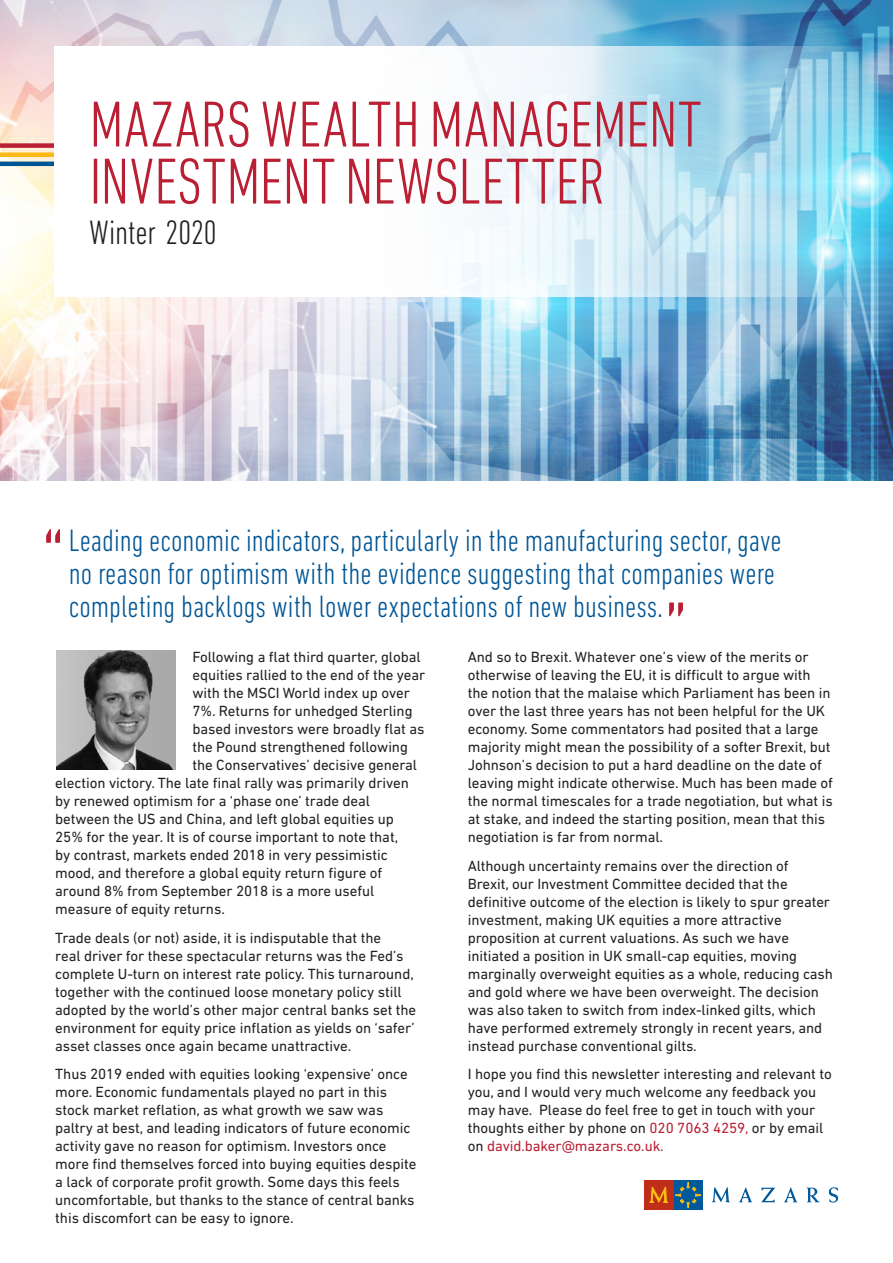
<style>
.page{position:relative;width:893px;height:1263px;background:#fff}
.page>*{position:absolute;margin:0;border:0;box-sizing:border-box;transform-origin:0 0}
.t1{font:300 condensed 87px "DIN Next LT Pro";color:#ba1f33}
.t2{font:300 condensed 66px/57px "DIN Next LT Pro";color:#ba1f33}
.t3{font:300 condensed 34.5px "DIN Next LT Pro";letter-spacing:-.005em;color:#231f20}
.t4{font:300 condensed 31.5px/33px "DIN Next LT Pro";color:#005595}
.t5{font:15px/18px "DIN Next LT Pro";letter-spacing:-.005em;color:#231f20}
.s1{color:#ba1f33}
</style>
<div class="page">
<img style="left:0;top:0;width:893px;height:480px">
<div style="left:673px;top:1180px;width:30px;height:30px;background:#00599b"></div>
<div style="left:644px;top:1180px;width:29px;height:30px;background:#c02d19"></div>
<svg style="left:739px;top:1187px;width:13px;height:15px"></svg>
<svg style="left:761px;top:1187px;width:14px;height:15px"></svg>
<svg style="left:784px;top:1187px;width:13px;height:15px"></svg>
<svg style="left:807px;top:1187px;width:12px;height:15px"></svg>
<svg style="left:829px;top:1187px;width:9px;height:15px"></svg>
<svg style="left:650px;top:1187px;width:18px;height:16px"></svg>
<svg style="left:675px;top:1182px;width:26px;height:26px"></svg>
<div style="left:681px;top:1188px;width:14px;height:14px;background:#00599b;border-radius:50%"></div>
<svg style="left:712px;top:1187px;width:18px;height:15px"></svg>
<svg style="left:0;top:160px;width:54px;height:7px"></svg>
<svg style="left:0;top:151px;width:54px;height:7px"></svg>
<svg style="left:0;top:142px;width:54px;height:7px"></svg>
<svg style="left:54px;top:46px;width:818px;height:251px"></svg>
<img style="left:56px;top:651px;width:119px;height:118px">
<h2 class="t2" style="left:89px;top:95px;width:614px">MAZARS WEALTH MANAGEMENT<br>INVESTMENT NEWSLETTER</h2>
<h3 class="t3" style="left:89px;top:213px;width:129px">Winter 2020</h3>
<h1 class="t1" style="left:43px;top:510px;width:23px">“</h1>
<h3 class="t4" style="left:69px;top:523px;width:714px">Leading economic indicators, particularly in the manufacturing sector, gave no reason for optimism with the evidence suggesting that companies were completing backlogs with lower expectations of new business.</h3>
<h1 class="t1" style="left:665px;top:583px;width:23px">”</h1>
<p class="t5" style="left:192px;top:648px;width:230px">Following a flat third quarter, global</p>
<p class="t5" style="left:192px;top:666px;width:234px">equities rallied to the end of the year</p>
<p class="t5" style="left:192px;top:684px;width:219px">with the MSCI World index up over</p>
<p class="t5" style="left:192px;top:702px;width:222px">7%. Returns for unhedged Sterling</p>
<p class="t5" style="left:192px;top:720px;width:233px">based investors were broadly flat as</p>
<p class="t5" style="left:192px;top:738px;width:217px">the Pound strengthened following</p>
<p class="t5" style="left:192px;top:756px;width:226px">the Conservatives’ decisive general</p>
<p class="t5" style="left:55px;top:774px;width:355px">election victory. The late final rally was primarily driven</p>
<p class="t5" style="left:55px;top:792px;width:316px">by renewed optimism for a ‘phase one’ trade deal</p>
<p class="t5" style="left:55px;top:810px;width:340px">between the US and China, and left global equities up</p>
<p class="t5" style="left:55px;top:828px;width:344px">25% for the year. It is of course important to note that,</p>
<p class="t5" style="left:55px;top:846px;width:334px">by contrast, markets ended 2018 in very pessimistic</p>
<p class="t5" style="left:55px;top:864px;width:328px">mood, and therefore a global equity return figure of</p>
<p class="t5" style="left:55px;top:882px;width:321px">around 8% from September 2018 is a more useful</p>
<p class="t5" style="left:55px;top:900px;width:171px">measure of equity returns.</p>
<p class="t5" style="left:55px;top:928px;width:362px">Trade deals (or not) aside, it is indisputable that the<br>real driver for these spectacular returns was the Fed’s complete U-turn on interest rate policy. This turnaround, together with the continued loose monetary policy still adopted by the world’s other major central banks set the environment for equity price inflation as yields on ‘safer’ asset classes once again became unattractive.</p>
<p class="t5" style="left:55px;top:1065px;width:363px">Thus 2019 ended with equities looking ‘expensive’ once more. Economic fundamentals played no part in this stock market reflation, as what growth we saw was paltry at best, and leading indicators of future economic activity gave no reason for optimism. Investors once more find themselves forced into buying equities despite a lack of corporate profit growth. Some days this feels uncomfortable, but thanks to the stance of central banks this discomfort can be easy to ignore.</p>
<p class="t5" style="left:468px;top:648px;width:367px">And so to Brexit. Whatever one’s view of the merits or otherwise of leaving the EU, it is difficult to argue with the notion that the malaise which Parliament has been in over the last three years has not been helpful for the UK economy. Some commentators had posited that a large majority might mean the possibility of a softer Brexit, but Johnson’s decision to put a hard deadline on the date of leaving might indicate otherwise. Much has been made of the normal timescales for a trade negotiation, but what is at stake, and indeed the starting position, mean that this negotiation is far from normal.</p>
<p class="t5" style="left:468px;top:856px;width:367px">Although uncertainty remains over the direction of Brexit, our Investment Committee decided that the definitive outcome of the election is likely to spur greater investment, making UK equities a more attractive proposition at current valuations. As such we have initiated a position in UK small-cap equities, moving marginally overweight equities as a whole, reducing cash and gold where we have been overweight. The decision was also taken to switch from index-linked gilts, which have performed extremely strongly in recent years, and instead purchase conventional gilts.</p>
<p class="t5" style="left:468px;top:1065px;width:365px">I hope you find this newsletter interesting and relevant to you, and I would very much welcome any feedback you may have. Please do feel free to get in touch with your thoughts either by phone on <span class="s1">020 7063 4259,</span> or by email on <span class="s1">david.baker@mazars.co.uk.</span></p>
</div>
